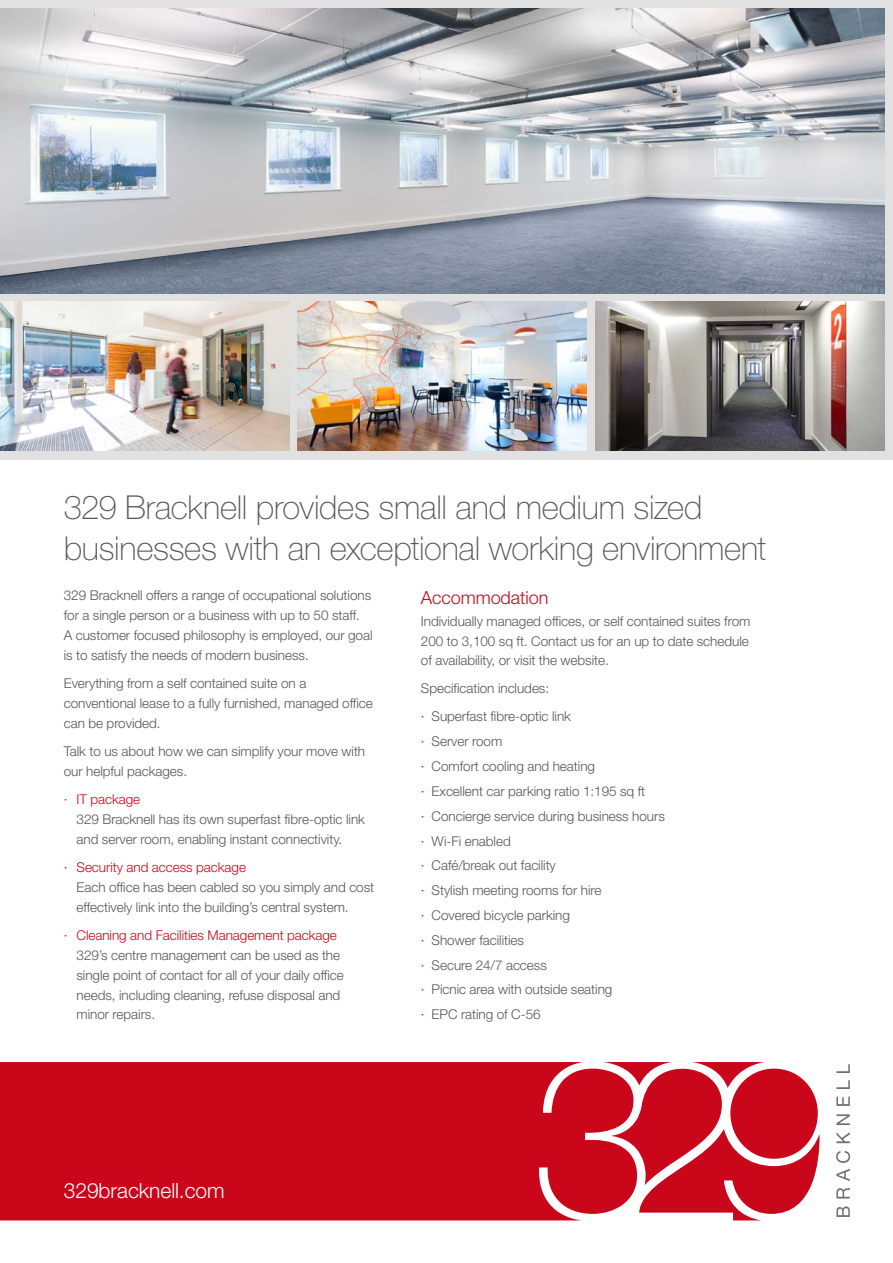
<style>
.page{position:relative;width:893px;height:1263px;background:#fff}
.page>*{position:absolute;margin:0;border:0;box-sizing:border-box;transform-origin:0 0}
.t1{font:100 33px/40.5px "Helvetica Neue";letter-spacing:-.01em;color:#565656}
.t2{font:300 21px "Helvetica Neue";letter-spacing:-.005em;color:#fff}
.t3{font:300 18px "Helvetica Neue";letter-spacing:-.005em;color:#c9061a}
.t4{font:300 13.5px/24.8px "Helvetica Neue";letter-spacing:-.005em;color:#565656}
.t5{font:300 13.5px "Helvetica Neue";letter-spacing:-.005em;color:#c9061a}
.s1{color:#c9061a}
</style>
<div class="page">
<div style="left:0;top:0;width:893px;height:459px;background:#e1e1e1"></div>
<svg style="left:0;top:1062px;width:820px;height:158px;background:#cd192b"></svg>
<svg style="left:836px;top:1064px;width:14px;height:153px"></svg>
<img style="left:0;top:302px;width:289px;height:149px">
<img style="left:0;top:9px;width:884px;height:284px">
<img style="left:298px;top:302px;width:289px;height:149px">
<img style="left:595px;top:302px;width:289px;height:149px">
<h1 class="t1" style="left:64px;top:487px;width:704px">329 Bracknell provides small and medium sized businesses with an exceptional working environment</h1>
<h3 class="t3" style="left:421px;top:586px;width:129px">Accommodation</h3>
<p class="t4" style="left:421px;top:612px;width:331px;line-height:19.5px;text-align:justify">Individually managed offices, or self contained suites from 200 to 3,100 sq ft. Contact us for an up to date schedule of availability, or visit the website.</p>
<p class="t4" style="left:421px;top:674px;width:152px;line-height:28px">Specification includes:<br><span class="s1">·</span> Superfast fibre-optic link</p>
<p class="t4" style="left:421px;top:729px;width:245px"><span class="s1">·</span> Server room<br><span class="s1">·</span> Comfort cooling and heating<br><span class="s1">·</span> Excellent car parking ratio 1:195 sq ft<br><span class="s1">·</span> Concierge service during business hours <span class="s1">·</span> Wi-Fi enabled<br><span class="s1">·</span> Café/break out facility<br><span class="s1">·</span> Stylish meeting rooms for hire<br><span class="s1">·</span> Covered bicycle parking<br><span class="s1">·</span> Shower facilities<br><span class="s1">·</span> Secure 24/7 access<br><span class="s1">·</span> Picnic area with outside seating<br><span class="s1">·</span> EPC rating of C-56</p>
<p class="t4" style="left:64px;top:585px;width:310px;line-height:19.8px">329 Bracknell offers a range of occupational solutions for a single person or a business with up to 50 staff.<br>A customer focused philosophy is employed, our goal is to satisfy the needs of modern business.</p>
<p class="t4" style="left:64px;top:673px;width:311px;line-height:19.8px">Everything from a self contained suite on a conventional lease to a fully furnished, managed office can be provided.</p>
<p class="t4" style="left:64px;top:741px;width:303px;line-height:19.8px">Talk to us about how we can simplify your move with our helpful packages.</p>
<p class="t5" style="left:64px;top:791px;width:78px">· IT package</p>
<p class="t4" style="left:77px;top:809px;width:290px;line-height:19.8px">329 Bracknell has its own superfast fibre-optic link and server room, enabling instant connectivity.</p>
<p class="t5" style="left:64px;top:859px;width:184px">· Security and access package</p>
<p class="t4" style="left:77px;top:877px;width:299px;line-height:19.8px">Each office has been cabled so you simply and cost effectively link into the building’s central system.</p>
<p class="t5" style="left:64px;top:927px;width:275px">· Cleaning and Facilities Management package</p>
<p class="t4" style="left:77px;top:945px;width:269px;line-height:19.8px">329’s centre management can be used as the single point of contact for all of your daily office needs, including cleaning, refuse disposal and minor repairs.</p>
<h2 class="t2" style="left:64px;top:1178px;width:162px">329bracknell.com</h2>
</div>
